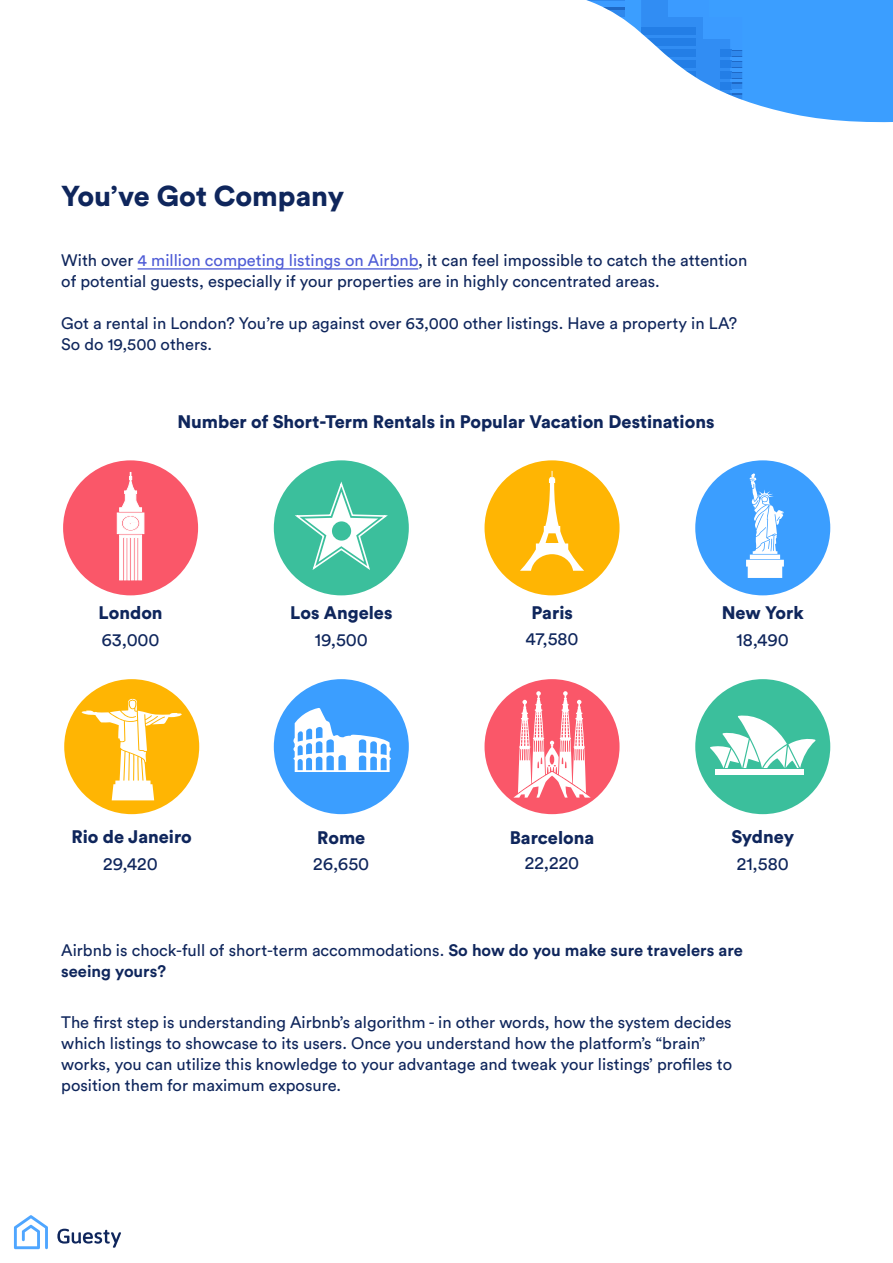
<style>
.page{position:relative;width:893px;height:1263px;background:#fff}
.page>*{position:absolute;margin:0;border:0;box-sizing:border-box;transform-origin:0 0}
.t1{font:900 28.5px "Circular Pro";color:#0f265c}
.t2{font:900 18px "Circular Pro";color:#0f265c}
.t3{font:18px "Circular Pro";color:#0f265c}
.t4{font:16.5px/21px "Circular Pro";color:#0f265c}
.s1{color:#4f5cd6}
.s2{font-weight:700}
</style>
<div class="page">
<hr style="left:138px;top:268px;width:280px;height:2px;background:#4f5cd6">
<div style="left:63px;top:460px;width:135px;height:135px;background:#fa5769;border-radius:50%"></div>
<div style="left:64px;top:679px;width:135px;height:135px;background:#ffb503;border-radius:50%"></div>
<div style="left:274px;top:460px;width:135px;height:135px;background:#3bbf9c;border-radius:50%"></div>
<div style="left:274px;top:679px;width:135px;height:135px;background:#3b9eff;border-radius:50%"></div>
<div style="left:484px;top:460px;width:136px;height:135px;background:#ffb503;border-radius:50%"></div>
<div style="left:484px;top:679px;width:136px;height:135px;background:#fa5769;border-radius:50%"></div>
<div style="left:695px;top:460px;width:135px;height:135px;background:#3b9eff;border-radius:50%"></div>
<div style="left:695px;top:679px;width:135px;height:135px;background:#3bbf9c;border-radius:50%"></div>
<svg style="left:520px;top:471px;width:64px;height:100px"></svg>
<svg style="left:117px;top:472px;width:27px;height:108px"></svg>
<svg style="left:82px;top:699px;width:100px;height:101px"></svg>
<svg style="left:293px;top:708px;width:98px;height:64px"></svg>
<svg style="left:295px;top:482px;width:93px;height:88px"></svg>
<div style="left:332px;top:521px;width:19px;height:20px;background:#3bbf9c;border-radius:50%"></div>
<svg style="left:746px;top:473px;width:38px;height:105px"></svg>
<svg style="left:710px;top:715px;width:105px;height:53px"></svg>
<div style="left:715px;top:769px;width:89px;height:5px;background:#fff"></div>
<svg style="left:513px;top:691px;width:78px;height:106px"></svg>
<svg style="left:625px;top:0;width:268px;height:123px;fill:#3b9eff"></svg>
<svg style="left:589px;top:1px;width:36px;height:19px"></svg>
<svg style="left:589px;top:7px;width:36px;height:3px"></svg>
<hr style="left:586px;top:0;width:39px;height:1px;background:#a5c6e2">
<svg style="left:589px;top:10px;width:36px;height:7px"></svg>
<svg style="left:731px;top:39px;width:11px;height:55px"></svg>
<div style="left:731px;top:50px;width:11px;height:6px;background:#2e88ed"></div>
<div style="left:731px;top:61px;width:11px;height:6px;background:#2e88ed"></div>
<div style="left:703px;top:17px;width:39px;height:22px;background:#3b9bff"></div>
<svg style="left:641px;top:0;width:90px;height:100px"></svg>
<div style="left:731px;top:73px;width:11px;height:5px;background:#2e88ed"></div>
<div style="left:731px;top:84px;width:11px;height:5px;background:#2e88ed"></div>
<svg style="left:731px;top:95px;width:11px;height:5px"></svg>
<div style="left:668px;top:72px;width:14px;height:6px;background:#fff"></div>
<svg style="left:14px;top:1215px;width:34px;height:34px"></svg>
<svg style="left:57px;top:1229px;width:64px;height:19px"></svg>
<h1 class="t1" style="left:61px;top:176px;width:285px">You’ve Got Company</h1>
<p class="t4" style="left:61px;top:249px;width:687px">With over <span class="s1">4 million competing listings on Airbnb</span> it, can feel impossible to catch the attention of potential guests, especially if your properties are in highly concentrated areas.</p>
<p class="t4" style="left:61px;top:312px;width:677px">Got a rental in London? You r e’ up against over 63,000 other listings. Have a property in LA?<br>So do 19,500 others.</p>
<p class="t2" style="left:177px;top:409px;width:539px">Number of Short-Term Rentals in Popular Vacation Destinations</p>
<p class="t2" style="left:98px;top:600px;width:66px">London</p>
<p class="t3" style="left:102px;top:627px;width:60px">63,000</p>
<p class="t2" style="left:290px;top:600px;width:104px">Los Angeles</p>
<p class="t3" style="left:315px;top:627px;width:55px">19,500</p>
<p class="t2" style="left:531px;top:600px;width:43px">Paris</p>
<p class="t3" style="left:525px;top:627px;width:55px">47,580</p>
<p class="t2" style="left:722px;top:600px;width:83px">New York</p>
<p class="t3" style="left:737px;top:627px;width:54px">18,490</p>
<p class="t2" style="left:72px;top:824px;width:122px">Rio de Janeiro</p>
<p class="t3" style="left:103px;top:851px;width:56px">29,420</p>
<p class="t2" style="left:317px;top:825px;width:50px">Rome</p>
<p class="t3" style="left:313px;top:851px;width:58px">26,650</p>
<p class="t2" style="left:510px;top:825px;width:86px">Barcelona</p>
<p class="t3" style="left:525px;top:851px;width:56px">22,220</p>
<p class="t2" style="left:731px;top:824px;width:64px">Sydney</p>
<p class="t3" style="left:737px;top:851px;width:54px">21,580</p>
<p class="t4" style="left:61px;top:938px;width:683px">Airbnb is chock-full of short-term accommodations. <span class="s2">So how do you make sure travelers are seeing yours?</span></p>
<p class="t4" style="left:61px;top:1010px;width:672px">The first step is understanding Airbnbs’ algorithm in- other words, how the system decides which listings to showcase to its users. Once you understand how the platforms’ “brain“ works, you can utilize this knowledge to your advantage and tweak your listings’ profiles to position them for maximum exposure.</p>
</div>
